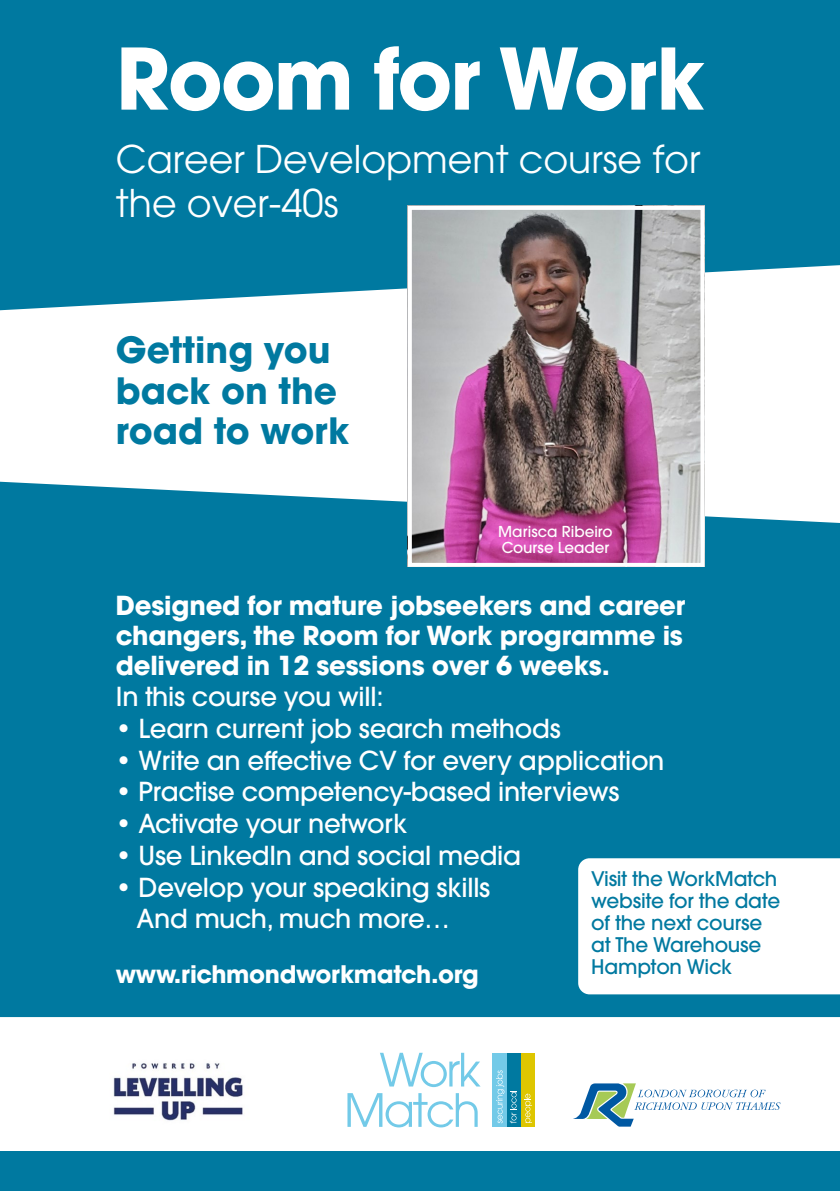
<style>
.page{position:relative;width:840px;height:1191px;background:#fff}
.page>*{position:absolute;margin:0;border:0;box-sizing:border-box;transform-origin:0 0}
.t1{font:700 84px "ITC Avant Garde Pro";letter-spacing:-.025em;color:#fff}
.t2{font:38px/44px "ITC Avant Garde Pro";color:#fff}
.t3{font:700 36px/40px "ITC Avant Garde Pro";color:#0079a0}
.t4{font:500 26px/31.6px "ITC Avant Garde Pro";letter-spacing:-.01em;color:#fff}
.t5{font:700 26px/30px "ITC Avant Garde Pro";letter-spacing:-.01em;color:#fff;text-align:justify}
.t6{font:700 24px "ITC Avant Garde Pro";letter-spacing:-.015em;color:#fff}
.t7{font:500 20px/22px "ITC Avant Garde Pro";letter-spacing:-.01em;color:#0079a0}
.t8{font:500 15px/16px "ITC Avant Garde Pro";color:#fff}
</style>
<div class="page">
<div style="left:0;top:0;width:839px;height:310px;background:#0079a0"></div>
<div style="left:0;top:482px;width:839px;height:535px;background:#0079a0"></div>
<div style="left:0;top:1151px;width:839px;height:40px;background:#0079a0"></div>
<img style="left:412px;top:211px;width:287px;height:351px">
<div style="left:407px;top:206px;width:297px;height:361px;border:4px solid #fff"></div>
<div style="left:520px;top:1053px;width:14px;height:73px;background:#dec600"></div>
<div style="left:506px;top:1053px;width:14px;height:73px;background:#0079a0"></div>
<div style="left:492px;top:1053px;width:14px;height:73px;background:#73cae8"></div>
<svg style="left:496px;top:1070px;width:20px;height:53px"></svg>
<svg style="left:524px;top:1093px;width:7px;height:29px"></svg>
<svg style="left:380px;top:1052px;width:100px;height:35px"></svg>
<svg style="left:347px;top:1093px;width:130px;height:34px"></svg>
<svg style="left:573px;top:1083px;width:207px;height:43px"></svg>
<svg style="left:578px;top:858px;width:261px;height:136px"></svg>
<img style="left:113px;top:1063px;width:130px;height:58px">
<h1 class="t1" style="left:116px;top:22px;width:590px">Room for Work</h1>
<h2 class="t2" style="left:116px;top:137px;width:586px">Career Development course for the over-40s</h2>
<h3 class="t3" style="left:116px;top:330px;width:235px">Getting you back on the road to work</h3>
<p class="t8" style="left:498px;top:523px;width:116px">Marisca Ribeiro<br>Course Leader</p>
<p class="t5" style="left:116px;top:590px;width:570px">Designed for mature jobseekers and career changers, the Room for Work programme is delivered in 12 sessions over 6 weeks.</p>
<p class="t4" style="left:116px;top:681px;width:269px">In this course you will:</p>
<p class="t4" style="left:116px;top:712px;width:446px">• Learn current job search methods</p>
<p class="t4" style="left:116px;top:744px;width:550px">• Write an effective CV for every application</p>
<p class="t4" style="left:116px;top:776px;width:505px">• Practise competency-based interviews</p>
<p class="t4" style="left:116px;top:807px;width:293px">• Activate your network</p>
<p class="t4" style="left:116px;top:839px;width:406px">• Use LinkedIn and social media</p>
<p class="t4" style="left:136px;top:871px;width:355px;text-indent:-21px">• Develop your speaking skills<br>And much, much more…</p>
<p class="t7" style="left:591px;top:867px;width:190px">Visit the WorkMatch website for the date of the next course at The Warehouse</p>
<p class="t6" style="left:116px;top:958px;width:364px">www.richmondworkmatch.org</p>
<p class="t7" style="left:591px;top:955px;width:142px">Hampton Wick</p>
</div>
